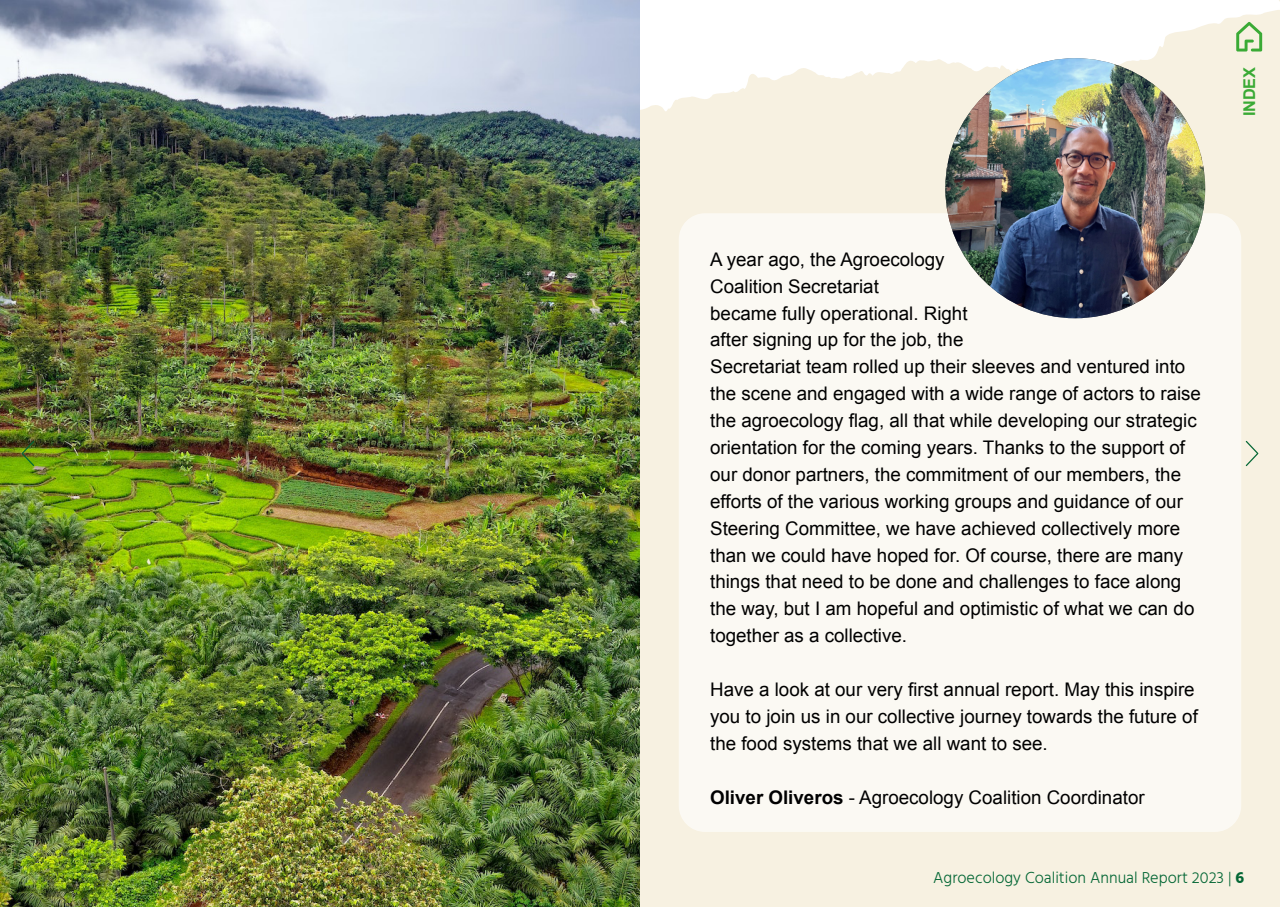
<style>
.page{position:relative;width:1280px;height:907px;background:#fff}
.page>*{position:absolute;margin:0;border:0;box-sizing:border-box;transform-origin:0 0}
.t1{font:18.75px/26.9px "Arial";color:#000}
.t2{font:300 16.25px "Hind Guntur";color:#046735}
.t3{font:700 16.25px "Arial";letter-spacing:-.01em;color:#3aaa35}
.s1{font-weight:700}
</style>
<div class="page">
<div style="left:640px;top:245px;width:640px;height:661px;background:#f7f1e1"></div>
<svg style="left:640px;top:0;width:640px;height:219px;fill:#f7f1e1"></svg>
<svg style="left:967px;top:0;width:213px;height:57px"></svg>
<div style="left:679px;top:213px;width:562px;height:618px;background:#fbf9f3;border-radius:26px"></div>
<img style="left:945px;top:58px;width:260px;height:260px;border-radius:130px">
<img style="left:0;top:0;width:640px;height:906px">
<svg style="left:1236px;top:22px;width:26px;height:29px"></svg>
<svg style="left:20px;top:439px;width:15px;height:28px"></svg>
<svg style="left:1245px;top:439px;width:15px;height:28px"></svg>
<p class="t3" style="left:1239px;top:116px;width:51px;rotate:-90deg">INDEX</p>
<p class="t1" style="left:710px;top:246px;width:492px">A year ago, the Agroecology<br>Coalition Secretariat<br>became fully operational. Right<br>after signing up for the job, the<br>Secretariat team rolled up their sleeves and ventured into the scene and engaged with a wide range of actors to raise the agroecology flag, all that while developing our strategic orientation for the coming years. Thanks to the support of our donor partners, the commitment of our members, the efforts of the various working groups and guidance of our Steering Committee, we have achieved collectively more than we could have hoped for. Of course, there are many things that need to be done and challenges to face along the way, but I am hopeful and optimistic of what we can do together as a collective.</p>
<p class="t1" style="left:710px;top:676px;width:489px">Have a look at our very first annual report. May this inspire you to join us in our collective journey towards the future of the food systems that we all want to see.</p>
<p class="t1" style="left:710px;top:783px;width:436px"><span class="s1">Oliver Oliveros</span> - Agroecology Coalition Coordinator</p>
<p class="t2" style="left:933px;top:867px;width:312px">Agroecology Coalition Annual Report 2023 | <span class="s1">6</span></p>
</div>
